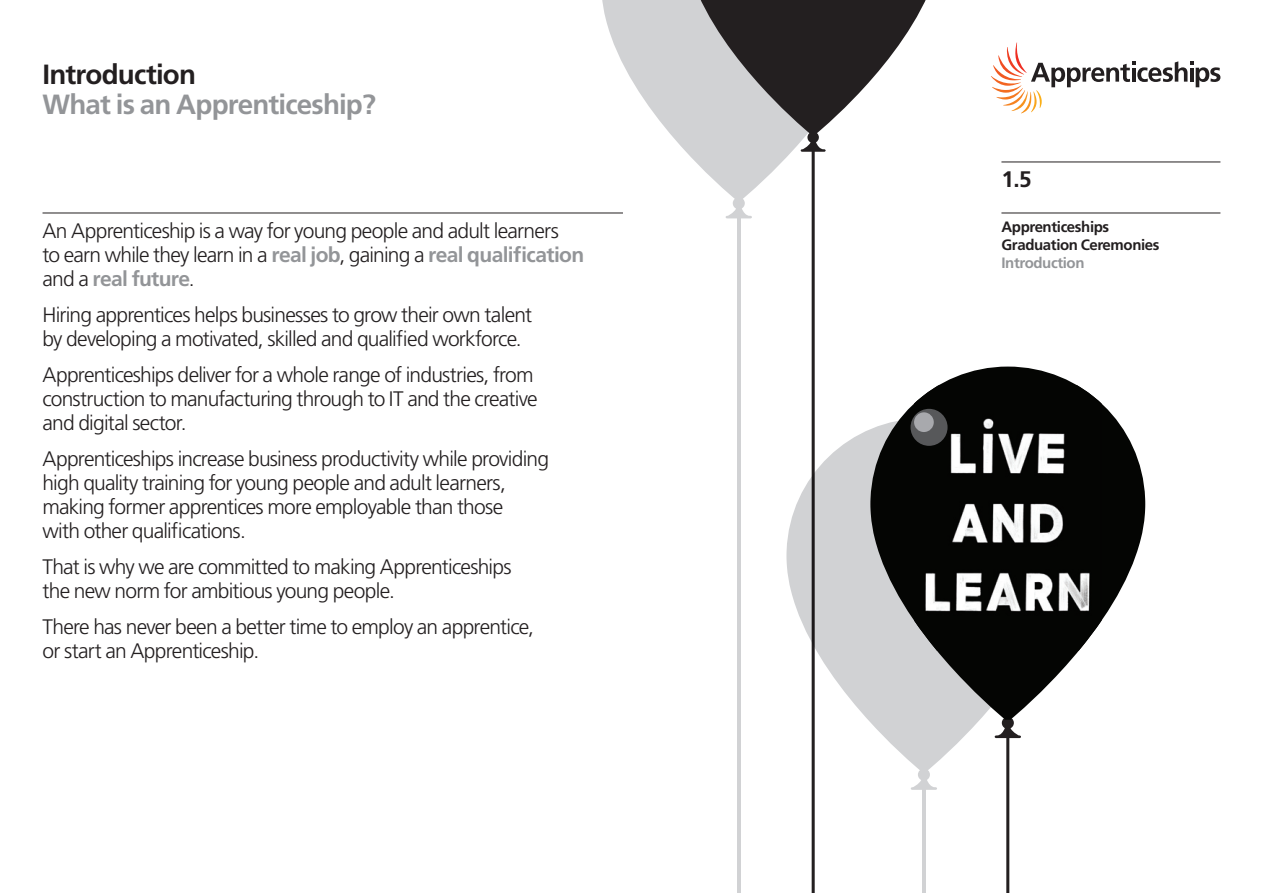
<style>
.page{position:relative;width:1263px;height:893px;background:#fff}
.page>*{position:absolute;margin:0;border:0;box-sizing:border-box;transform-origin:0 0}
.t1{font:700 27.75px "Frutiger";letter-spacing:-.03em;color:#939598}
.t2{font:700 27.75px "Frutiger";letter-spacing:-.03em;color:#231f20}
.t3{font:700 22.5px "Frutiger";color:#231f20}
.t4{font:300 21px/24px "Frutiger";letter-spacing:-.035em;color:#231f20}
.t5{font:700 15px/18px "Frutiger";letter-spacing:-.025em;color:#231f20}
.t6{font:700 15px "Frutiger";letter-spacing:-.025em;color:#939598}
.s1{font-weight:700;color:#939598}
</style>
<div class="page">
<svg style="left:991px;top:43px;width:229px;height:70px"></svg>
<hr style="left:1190px;top:68px;width:3px;height:14px;background:#231f20">
<hr style="left:1001px;top:162px;width:219px;height:1px;background:#231f20">
<hr style="left:1001px;top:213px;width:219px;height:1px;background:#231f20">
<hr style="left:43px;top:213px;width:580px;height:1px;background:#231f20">
<hr style="left:922px;top:785px;width:3px;height:108px;background:#d1d2d4">
<svg style="left:911px;top:771px;width:26px;height:19px"></svg>
<svg style="left:786px;top:418px;width:234px;height:353px;fill:#d1d2d4"></svg>
<hr style="left:1006px;top:733px;width:3px;height:160px;background:#231f20">
<svg style="left:995px;top:720px;width:26px;height:18px"></svg>
<svg style="left:870px;top:367px;width:275px;height:353px"></svg>
<img style="left:914px;top:385px;width:187px;height:266px">
<div style="left:910px;top:409px;width:37px;height:37px;background:#57585a;border-radius:50%"></div>
<div style="left:914px;top:412px;width:20px;height:20px;background:#a8a9ad;border-radius:50%"></div>
<hr style="left:737px;top:214px;width:3px;height:679px;background:#d1d2d4">
<hr style="left:812px;top:58px;width:3px;height:835px;background:#231f20">
<svg style="left:726px;top:200px;width:26px;height:18px"></svg>
<svg style="left:602px;top:0;width:213px;height:200px"></svg>
<svg style="left:683px;top:0;width:243px;height:152px"></svg>
<h1 class="t2" style="left:43px;top:58px;width:155px">Introduction</h1>
<h1 class="t1" style="left:43px;top:88px;width:335px">What is an Apprenticeship?</h1>
<p class="t4" style="left:42px;top:219px;width:543px">An Apprenticeship is a way for young people and adult learners<br>to earn while they learn in a <span class="s1">real job</span>, gaining a <span class="s1">real qualification </span>and a <span class="s1">real future</span>.</p>
<p class="t4" style="left:42px;top:303px;width:491px">Hiring apprentices helps businesses to grow their own talent by developing a motivated, skilled and qualified workforce.</p>
<p class="t4" style="left:42px;top:363px;width:497px">Apprenticeships deliver for a whole range of industries, from construction to manufacturing through to IT and the creative and digital sector.</p>
<p class="t4" style="left:42px;top:447px;width:508px">Apprenticeships increase business productivity while providing high quality training for young people and adult learners, making former apprentices more employable than those<br>with other qualifications.</p>
<p class="t4" style="left:42px;top:555px;width:470px">That is why we are committed to making Apprenticeships the new norm for ambitious young people.</p>
<p class="t4" style="left:42px;top:615px;width:493px">There has never been a better time to employ an apprentice, or start an Apprenticeship.</p>
<p class="t3" style="left:1001px;top:166px;width:32px">1.5</p>
<p class="t5" style="left:1001px;top:218px;width:160px">Apprenticeships<br>Graduation Ceremonies</p>
<p class="t6" style="left:1001px;top:254px;width:85px">Introduction</p>
</div>
